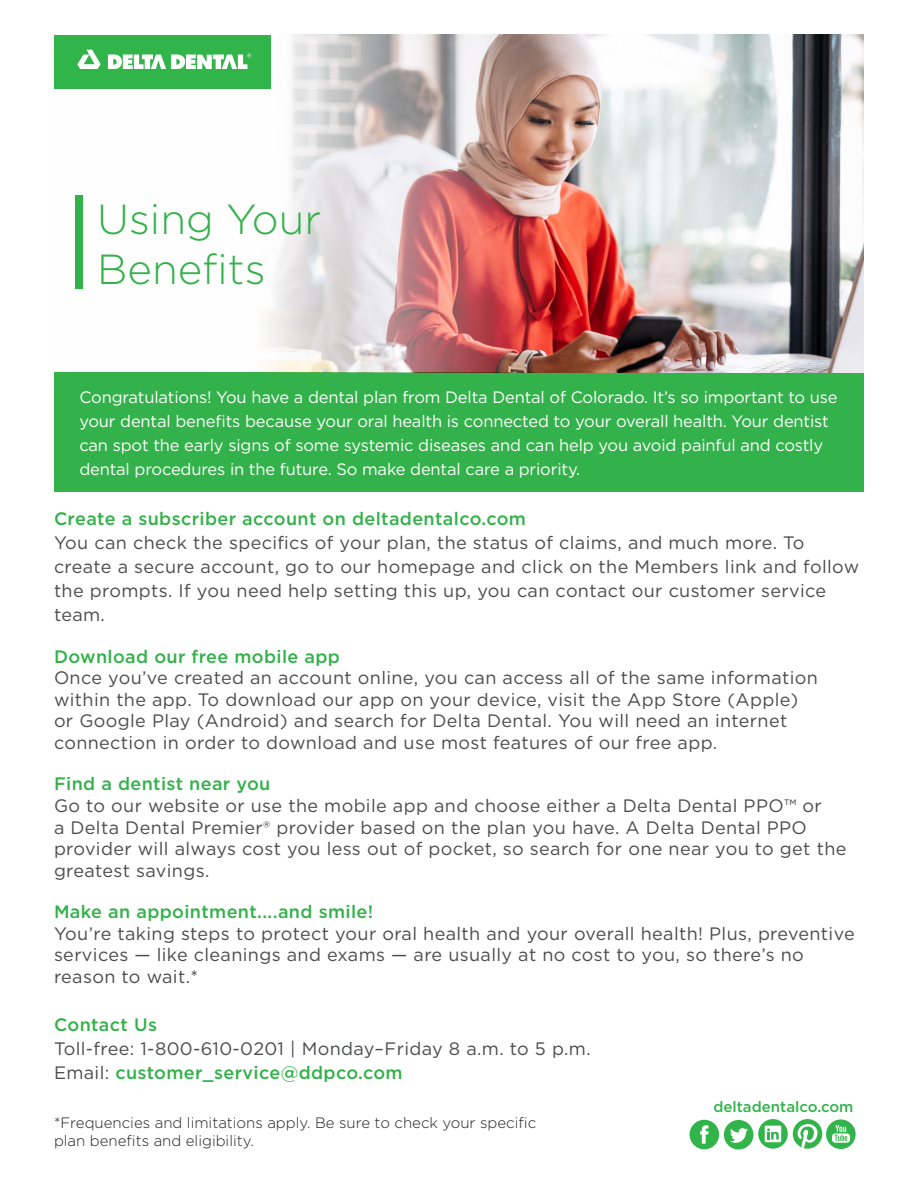
<style>
.page{position:relative;width:918px;height:1188px;background:#fff}
.page>*{position:absolute;margin:0;border:0;box-sizing:border-box;transform-origin:0 0}
.t1{font:300 42px/50.4px "Gotham";color:#33b14a}
.t2{font:18px/21.6px "Gotham";letter-spacing:.02em;color:#4b4c4d}
.t3{font:500 18px "Gotham";letter-spacing:.02em;color:#33b14a}
.t4{font:16.5px/24px "Gotham";letter-spacing:-.01em;color:#fff}
.t5{font:300 15px/18px "Gotham";color:#231f20}
.t6{font:500 15px "Gotham";color:#31b44a}
.s1{font-weight:400;color:#4b4c4d}
</style>
<div class="page">
<div style="left:54px;top:372px;width:810px;height:120px;background:#33b14a"></div>
<img style="left:54px;top:34px;width:810px;height:338px">
<div style="left:54px;top:35px;width:217px;height:53px;background:#31b44a"></div>
<svg style="left:77px;top:50px;width:24px;height:19px"></svg>
<svg style="left:108px;top:54px;width:143px;height:15px"></svg>
<svg style="left:690px;top:1119px;width:166px;height:31px"></svg>
<div style="left:76px;top:195px;width:7px;height:94px;background:#33b14a"></div>
<p class="t1" style="left:97px;top:192px;width:226px">Using Your<br>Benefits</p>
<p class="t4" style="left:79px;top:385px;width:760px">Congratulations! You have a dental plan from Delta Dental of Colorado. It’s so important to use your dental benefits because your oral health is connected to your overall health. Your dentist can spot the early signs of some systemic diseases and can help you avoid painful and costly dental procedures in the future. So make dental care a priority.</p>
<p class="t3" style="left:54px;top:507px;width:474px">Create a subscriber account on deltadentalco.com</p>
<p class="t2" style="left:54px;top:531px;width:807px;line-height:24px">You can check the specifics of your plan, the status of claims, and much more. To create a secure account, go to our homepage and click on the Members link and follow the prompts. If you need help setting this up, you can contact our customer service team.</p>
<p class="t3" style="left:54px;top:645px;width:287px">Download our free mobile app</p>
<p class="t2" style="left:54px;top:667px;width:765px">Once you’ve created an account online, you can access all of the same information</p>
<p class="t2" style="left:54px;top:688px;width:746px">within the app. To download our app on your device, visit the App Store (Apple) or Google Play (Android) and search for Delta Dental. You will need an internet connection in order to download and use most features of our free app.</p>
<p class="t3" style="left:54px;top:772px;width:218px">Find a dentist near you</p>
<p class="t2" style="left:54px;top:795px;width:794px">Go to our website or use the mobile app and choose either a Delta Dental PPO™ or<br>a Delta Dental Premier® provider based on the plan you have. A Delta Dental PPO provider will always cost you less out of pocket, so search for one near you to get the greatest savings.</p>
<p class="t3" style="left:54px;top:900px;width:321px">Make an appointment....and smile!</p>
<p class="t2" style="left:54px;top:922px;width:802px">You’re taking steps to protect your oral health and your overall health! Plus, preventive services — like cleanings and exams — are usually at no cost to you, so there’s no reason to wait.*</p>
<p class="t3" style="left:54px;top:1013px;width:105px">Contact Us</p>
<p class="t2" style="left:54px;top:1038px;width:538px">Toll-free: 1-800-610-0201 | Monday–Friday 8 a.m. to 5 p.m.</p>
<p class="t3" style="left:54px;top:1061px;width:350px"><span class="s1">Email:</span> customer_service@ddpco.com</p>
<p class="t5" style="left:54px;top:1113px;width:484px">*Frequencies and limitations apply. Be sure to check your specific plan benefits and eligibility.</p>
<p class="t6" style="left:713px;top:1097px;width:142px">deltadentalco.com</p>
</div>
